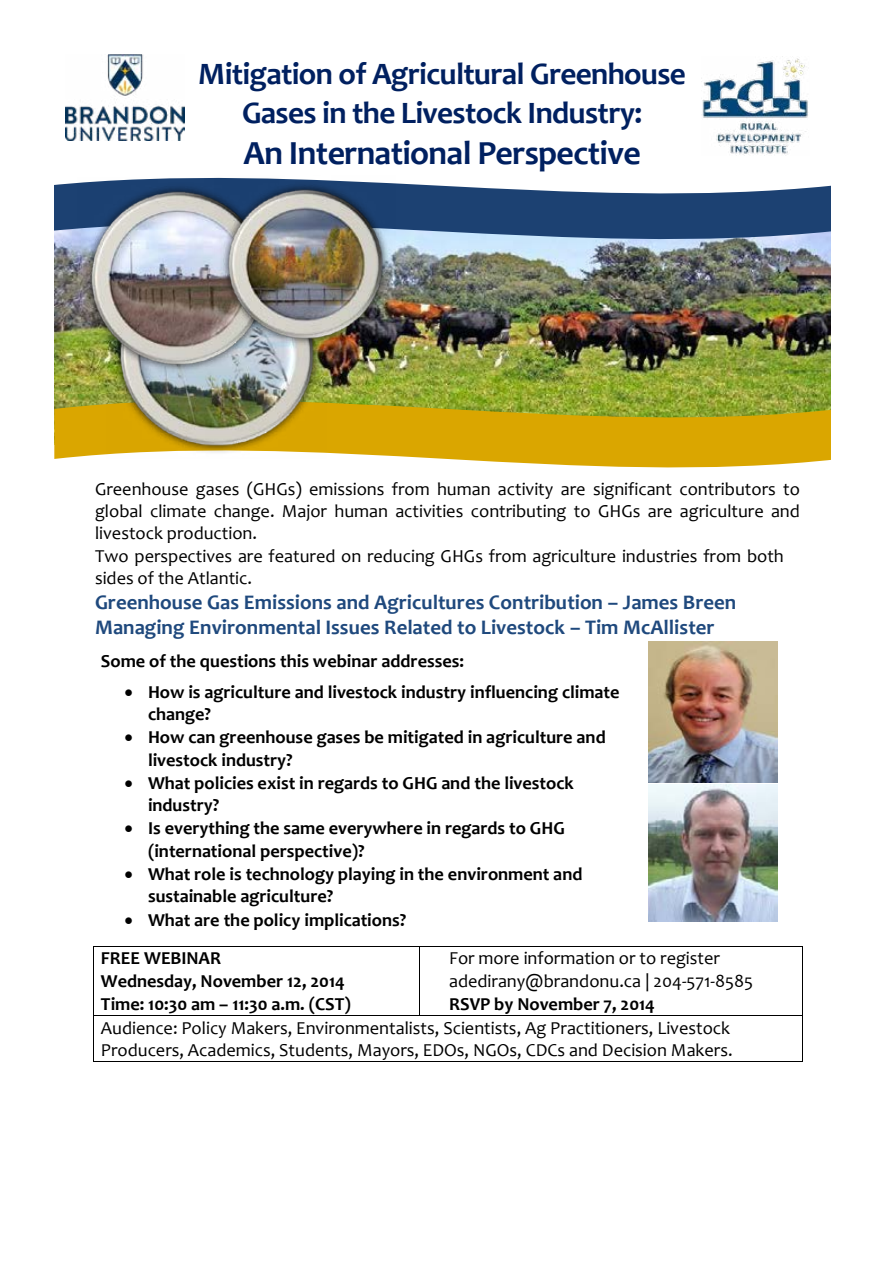
<style>
.page{position:relative;width:893px;height:1263px;background:#fff}
.page>*{position:absolute;margin:0;border:0;box-sizing:border-box;transform-origin:0 0}
.t1{font:700 34.05px "Candara";letter-spacing:-.02em;color:#002060}
.t2{font:700 31.35px/38.2px "Candara";letter-spacing:-.02em;color:#002060;text-align:center}
.t3{font:700 20.85px/25.5px "Candara";color:#1f497d}
.t4{font:700 18.3px/22.4px "Candara";color:#000}
.t5{font:18.3px/22.4px "Candara";color:#000}
</style>
<div class="page">
<img style="left:54px;top:258px;width:776px;height:122px">
<svg style="left:54px;top:380px;width:776px;height:88px;background:#c4af2e"></svg>
<img style="left:107px;top:352px;width:220px;height:106px">
<svg style="left:54px;top:183px;width:776px;height:75px;background:#5c789a"></svg>
<img style="left:77px;top:178px;width:201px;height:199px">
<img style="left:214px;top:177px;width:182px;height:175px">
<img style="left:648px;top:785px;width:129px;height:137px">
<img style="left:648px;top:642px;width:129px;height:141px">
<img style="left:66px;top:54px;width:118px;height:86px">
<hr style="left:94px;top:946px;width:325px;height:1px;background:#000">
<hr style="left:420px;top:946px;width:382px;height:1px;background:#000">
<hr style="left:94px;top:1015px;width:325px;height:1px;background:#000">
<svg style="left:419px;top:946px;width:1px;height:70px"></svg>
<hr style="left:420px;top:1015px;width:382px;height:1px;background:#000">
<svg style="left:802px;top:946px;width:1px;height:70px"></svg>
<hr style="left:94px;top:1016px;width:1px;height:45px;background:#000">
<hr style="left:94px;top:1061px;width:708px;height:1px;background:#000">
<hr style="left:802px;top:1016px;width:1px;height:45px;background:#000">
<img style="left:701px;top:56px;width:107px;height:99px">
<h2 class="t2" style="left:198px;top:55px;width:489px">Mitigation of Agricultural Greenhouse<br>Gases in the Livestock Industry:</h2>
<h1 class="t1" style="left:244px;top:131px;width:399px">An International Perspective</h1>
<p class="t5" style="left:95px;top:477px;width:706px">Greenhouse gases (GHGs) emissions from human activity are significant contributors to global climate change. Major human activities contributing to GHGs are agriculture and livestock production.<br>Two perspectives are featured on reducing GHGs from agriculture industries from both sides of the Atlantic.</p>
<p class="t3" style="left:95px;top:589px;width:643px">Greenhouse Gas Emissions and Agricultures Contribution – James Breen<br>Managing Environmental Issues Related to Livestock – Tim McAllister</p>
<p class="t4" style="left:101px;top:649px;width:365px">Some of the questions this webinar addresses:</p>
<p class="t4" style="left:148px;top:680px;width:473px;text-indent:-24px">• How is agriculture and livestock industry influencing climate change?</p>
<p class="t4" style="left:148px;top:726px;width:459px;text-indent:-24px">• How can greenhouse gases be mitigated in agriculture and livestock industry?</p>
<p class="t4" style="left:148px;top:771px;width:427px;text-indent:-24px">• What policies exist in regards to GHG and the livestock industry?</p>
<p class="t4" style="left:148px;top:817px;width:418px;text-indent:-24px">• Is everything the same everywhere in regards to GHG (international perspective)?</p>
<p class="t4" style="left:148px;top:863px;width:436px;text-indent:-24px">• What role is technology playing in the environment and sustainable agriculture?</p>
<p class="t4" style="left:101px;top:900px;width:307px;line-height:38.7px;text-indent:24px">• What are the policy implications?<br>FREE WEBINAR</p>
<p class="t5" style="left:449px;top:947px;width:272px">For more information or to register</p>
<p class="t4" style="left:101px;top:969px;width:246px">Wednesday, November 12, 2014</p>
<p class="t5" style="left:449px;top:969px;width:305px">adedirany@brandonu.ca | 204-571-8585</p>
<p class="t4" style="left:101px;top:993px;width:251px">Time: 10:30 am – 11:30 a.m. (CST)</p>
<p class="t4" style="left:449px;top:993px;width:207px">RSVP by November 7, 2014</p>
<p class="t5" style="left:101px;top:1016px;width:633px">Audience: Policy Makers, Environmentalists, Scientists, Ag Practitioners, Livestock<br>Producers, Academics, Students, Mayors, EDOs, NGOs, CDCs and Decision Makers.</p>
</div>
